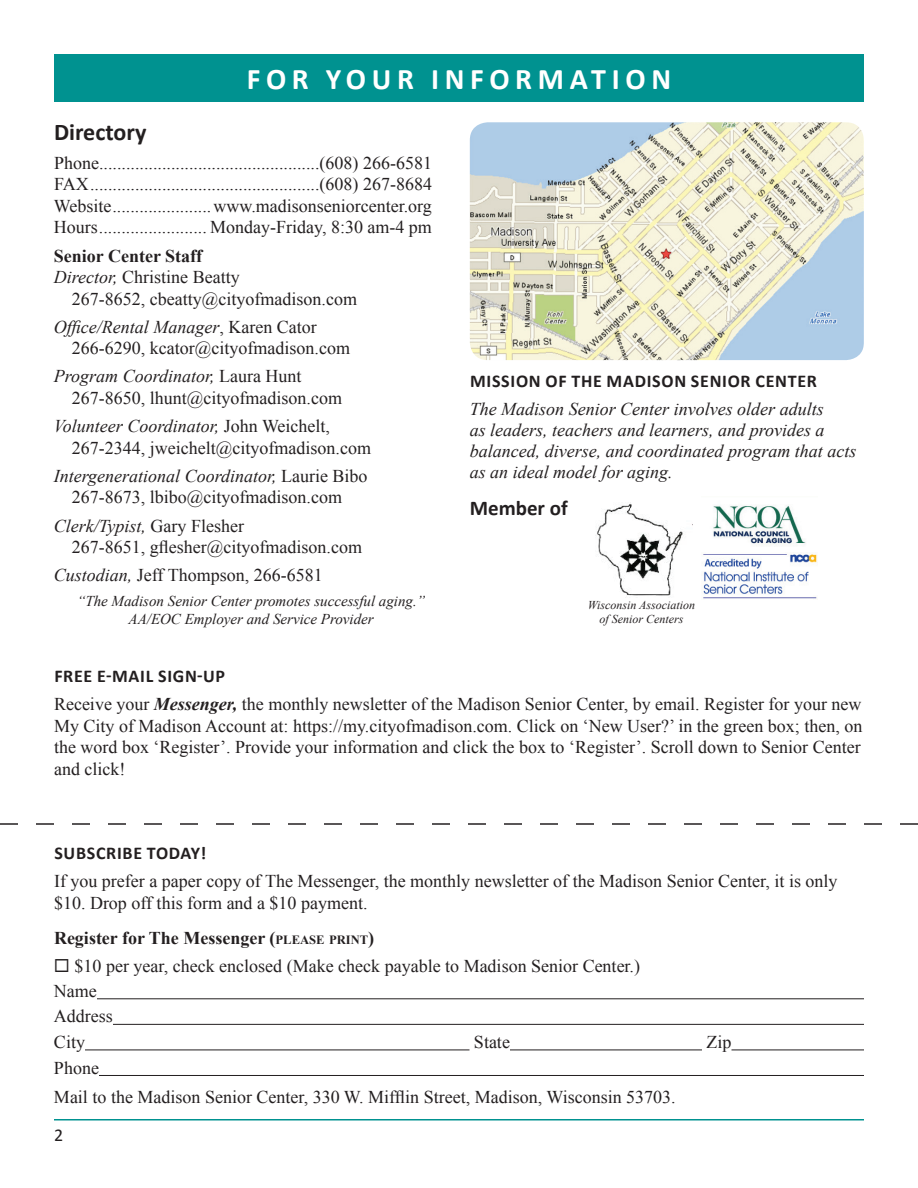
<style>
.page{position:relative;width:918px;height:1188px;background:#fff}
.page>*{position:absolute;margin:0;border:0;box-sizing:border-box;transform-origin:0 0}
.t1{font:700 30px "Calibri";letter-spacing:.19em;color:#fff}
.t2{font:700 24px "Calibri";color:#231f20}
.t3{font:700 21px "Calibri";color:#231f20}
.t4{font:18px/21.6px "Times New Roman";color:#231f20}
.t5{font:italic 18px/21px "Times New Roman";color:#231f20}
.t6{font:700 18px "Calibri";letter-spacing:.04em;color:#231f20}
.t7{font:700 18px "Times New Roman";color:#231f20}
.t8{font:18px "Calibri";color:#231f20}
.t9{font:italic 15px/18px "Times New Roman";color:#231f20;text-align:center}
.t10{font:italic 12px/14.4px "Times New Roman";color:#231f20;text-align:center}
.s1{font-style:italic}
.s2{font-weight:700;font-style:italic}
.s3{font-size:12.6px}
</style>
<div class="page">
<hr style="left:54px;top:1119px;width:810px;height:1px;background:#009290">
<div style="left:54px;top:54px;width:810px;height:47px;background:#009290"></div>
<img style="left:470px;top:122px;width:394px;height:238px">
<img style="left:703px;top:505px;width:114px;height:94px">
<img style="left:597px;top:502px;width:96px;height:94px">
<svg style="left:0;top:823px;width:918px;height:2px"></svg>
<hr style="left:97px;top:998px;width:767px;height:1px;background:#231f20">
<hr style="left:113px;top:1024px;width:751px;height:1px;background:#231f20">
<hr style="left:85px;top:1049px;width:384px;height:1px;background:#231f20">
<hr style="left:510px;top:1049px;width:192px;height:1px;background:#231f20">
<hr style="left:731px;top:1049px;width:133px;height:1px;background:#231f20">
<hr style="left:99px;top:1075px;width:765px;height:1px;background:#231f20">
<h1 class="t1" style="left:247px;top:60px;width:426px">FOR YOUR I NF OR MAT ION</h1>
<h2 class="t2" style="left:54px;top:117px;width:94px">DIRECTORY</h2>
<p class="t4" style="left:54px;top:152px;width:380px;text-align:justify">Phone.................................................(608) 266‑6581<br>FAX...................................................(608) 267‑8684<br>Website......................www.madisonseniorcenter.org Hours........................ Monday-Friday, 8:30 am-4 pm</p>
<p class="t7" style="left:54px;top:243px;width:150px">Senior Center Staff</p>
<p class="t4" style="left:54px;top:266px;width:187px"><span class="s1">Director,</span> Christine Beatty</p>
<p class="t4" style="left:72px;top:288px;width:287px">267‑8652, cbeatty@cityofmadison.com</p>
<p class="t4" style="left:72px;top:316px;width:280px;text-indent:-18px"><span class="s1">Office/Rental Manager</span>, Karen Cator<br>266‑6290, kcator@cityofmadison.com</p>
<p class="t4" style="left:72px;top:365px;width:272px;text-indent:-18px"><span class="s1">Program Coordinator,</span> Laura Hunt<br>267‑8650, lhunt@cityofmadison.com</p>
<p class="t4" style="left:72px;top:415px;width:301px;text-indent:-18px"><span class="s1">Volunteer Coordinator,</span> John Weichelt,<br>267-2344, jweichelt@cityofmadison.com</p>
<p class="t4" style="left:54px;top:465px;width:315px;text-align:center"><span class="s1">Intergenerational Coordinator,</span> Laurie Bibo<br>267‑8673, lbibo@cityofmadison.com</p>
<p class="t4" style="left:72px;top:514px;width:292px;text-indent:-18px"><span class="s1">Clerk/Typist,</span> Gary Flesher<br>267‑8651, gflesher@cityofmadison.com</p>
<p class="t4" style="left:54px;top:564px;width:270px"><span class="s1">Custodian,</span> Jeff Thompson, 266‑6581</p>
<p class="t9" style="left:77px;top:591px;width:350px">“The Madison Senior Center promotes successful aging.”<br>AA/EOC Employer and Service Provider</p>
<p class="t6" style="left:470px;top:370px;width:345px">MISSION OF THE MADISON SENIOR CENTER</p>
<p class="t5" style="left:470px;top:398px;width:388px">The Madison Senior Center involves older adults<br>as leaders, teachers and learners, and provides a balanced, diverse, and coordinated program that acts as an ideal model for aging.</p>
<p class="t3" style="left:470px;top:494px;width:99px">MEMBER OF</p>
<p class="t10" style="left:588px;top:597px;width:109px">Wisconsin Association of Senior Centers</p>
<p class="t6" style="left:54px;top:664px;width:142px">FREE E‑MAIL SIGN‑UP</p>
<p class="t4" style="left:54px;top:693px;width:810px;text-align:justify">Receive your <span class="s2">Messenger,</span> the monthly newsletter of the Madison Senior Center, by email. Register for your new My City of Madison Account at: https://my.cityofmadison.com. Click on ‘New User?’ in the green box; then, on the word box ‘Register’. Provide your information and click the box to ‘Register’. Scroll down to Senior Center and click!</p>
<p class="t6" style="left:54px;top:841px;width:153px">SUBSCRIBE TODAY!</p>
<p class="t4" style="left:54px;top:870px;width:785px">If you prefer a paper copy of The Messenger, the monthly newsletter of the Madison Senior Center, it is only $10. Drop off this form and a $10 payment.</p>
<p class="t7" style="left:54px;top:925px;width:322px">Register for The Messenger (<span class="s3">PLEASE PRINT</span>)</p>
<p class="t4" style="left:54px;top:953px;width:588px;line-height:25.3px">◻ $10 per year, check enclosed (Make check payable to Madison Senior Center.)<br>Name<br>Address<br>City</p>
<p class="t4" style="left:474px;top:1031px;width:37px">State</p>
<p class="t4" style="left:706px;top:1031px;width:27px">Zip</p>
<p class="t4" style="left:54px;top:1053px;width:623px;line-height:29.1px">Phone<br>Mail to the Madison Senior Center, 330 W. Mifflin Street, Madison, Wisconsin 53703.</p>
<p class="t8" style="left:54px;top:1123px;width:11px">2</p>
</div>
